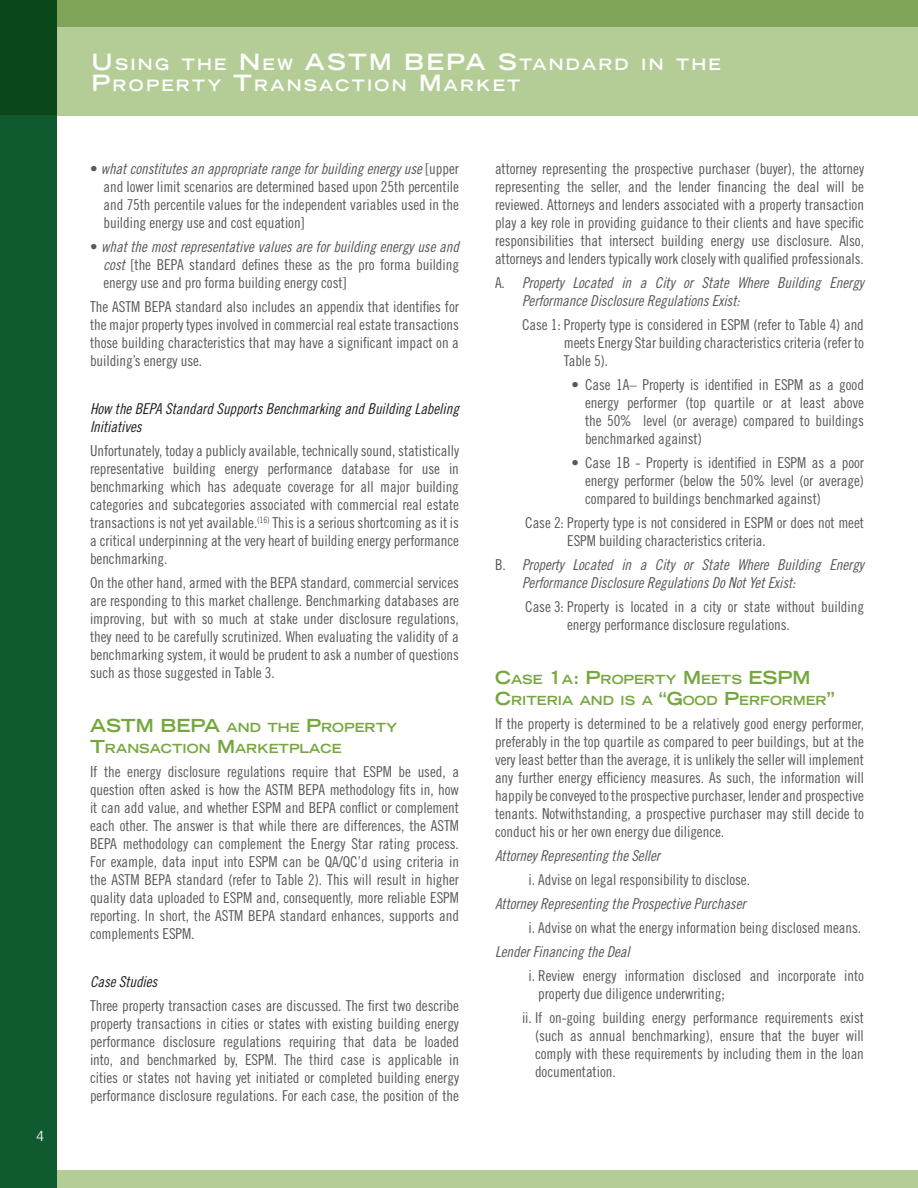
<style>
.page{position:relative;width:918px;height:1188px;background:#fff}
.page>*{position:absolute;margin:0;border:0;box-sizing:border-box;transform-origin:0 0}
.t1{font:700 expanded 22.5px "Trade Gothic LH";color:#fff}
.t2{font:700 expanded 18px "Trade Gothic LH";color:#76a73e}
.t3{font:700 expanded 15.75px/21px "Trade Gothic LH";letter-spacing:.145em;color:#fff}
.t4{font:15px/18px "Trade Gothic Cond Eighteen";letter-spacing:-.005em;color:#57585a;text-align:justify}
.t5{font:15px/18px "Trade Gothic Cond Eighteen Obl";letter-spacing:-.005em;color:#57585a}
.t6{font:15px/18px "Trade Gothic Cond Eighteen Obl";letter-spacing:-.005em;color:#231f20}
.t7{font:300 15px "Swiss";color:#fff}
.t8{font:700 expanded 12.6px/21px "Trade Gothic LH";color:#76a73e}
.s1{font-size:22.5px}
.s2{font-family:"Trade Gothic Cond Eighteen"}
.s3{font-family:"Trade Gothic Cond Eighteen Obl"}
.s4{font-size:18px}
</style>
<div class="page">
<div style="left:0;top:1170px;width:918px;height:18px;background:#b4cc95"></div>
<div style="left:0;top:0;width:918px;height:115px;background:#b4cc95"></div>
<div style="left:0;top:0;width:918px;height:27px;background:#7fa357"></div>
<div style="left:0;top:0;width:57px;height:1188px;background:#0f5a2e"></div>
<div style="left:0;top:0;width:57px;height:115px;background:#0a481a"></div>
<p class="t7" style="left:36px;top:1126px;width:9px">4</p>
<p class="t3" style="left:92px;top:53px;width:279px"><span class="s1">U</span>SING THE <span class="s1">N</span> EW <span class="s1">ASTM</span></p>
<h1 class="t1" style="left:404px;top:47px;width:43px">BEPA</h1>
<p class="t3" style="left:92px;top:53px;width:631px;text-indent:407px"><span class="s1">S</span>TANDARD IN THE<br><span class="s1">P</span>ROPERTY <span class="s1">T</span>RANSACTION <span class="s1">M</span>ARKET</p>
<p class="t5" style="left:90px;top:159px;width:371px"><span class="s2">•</span> what constitutes an appropriate range for building energy use <span class="s2">[upper</span></p>
<p class="t4" style="left:104px;top:177px;width:357px">and lower limit scenarios are determined based upon 25th percentile and 75th percentile values for the independent variables used in the building energy use and cost equation]</p>
<p class="t5" style="left:90px;top:237px;width:371px"><span class="s2">•</span> what the most representative values are for building energy use and</p>
<p class="t4" style="left:104px;top:255px;width:357px"><span class="s3">cost</span> [the BEPA standard defines these as the pro forma building energy use and pro forma building energy cost]</p>
<p class="t4" style="left:90px;top:297px;width:371px">The ASTM BEPA standard also includes an appendix that identifies for the major property types involved in commercial real estate transactions those building characteristics that may have a significant impact on a building’s energy use.</p>
<p class="t6" style="left:90px;top:399px;width:371px">How the BEPA Standard Supports Benchmarking and Building Labeling<br>Initiatives</p>
<p class="t4" style="left:90px;top:441px;width:371px">Unfortunately, today a publicly available, technically sound, statistically representative building energy performance database for use in benchmarking which has adequate coverage for all major building categories and subcategories associated with commercial real estate transactions is not yet available.<sup>(16)</sup> This is a serious shortcoming as it is a critical underpinning at the very heart of building energy performance benchmarking.</p>
<p class="t4" style="left:90px;top:573px;width:371px">On the other hand, armed with the BEPA standard, commercial services are responding to this market challenge. Benchmarking databases are improving, but with so much at stake under disclosure regulations, they need to be carefully scrutinized. When evaluating the validity of a benchmarking system, it would be prudent to ask a number of questions such as those suggested in Table 3.</p>
<p class="t2" style="left:90px;top:714px;width:48px">ASTM</p>
<p class="t2" style="left:160px;top:714px;width:31px">BEPA</p>
<p class="t8" style="left:90px;top:716px;width:309px;text-indent:137px">AND THE <span class="s4">P</span>ROPERTY<br><span class="s4">T</span>RANSACTION <span class="s4">M</span>ARKETPLACE</p>
<p class="t4" style="left:90px;top:762px;width:371px">If the energy disclosure regulations require that ESPM be used, a question often asked is how the ASTM BEPA methodology fits in, how it can add value, and whether ESPM and BEPA conflict or complement each other. The answer is that while there are differences, the ASTM BEPA methodology can complement the Energy Star rating process.<br>For example, data input into ESPM can be QA/QC’d using criteria in the ASTM BEPA standard (refer to Table 2). This will result in higher quality data uploaded to ESPM and, consequently, more reliable ESPM reporting. In short, the ASTM BEPA standard enhances, supports and complements ESPM.</p>
<p class="t6" style="left:90px;top:972px;width:69px">Case Studies</p>
<p class="t4" style="left:90px;top:996px;width:371px">Three property transaction cases are discussed. The first two describe property transactions in cities or states with existing building energy performance disclosure regulations requiring that data be loaded into, and benchmarked by, ESPM. The third case is applicable in cities or states not having yet initiated or completed building energy performance disclosure regulations. For each case, the position of the</p>
<p class="t4" style="left:495px;top:159px;width:371px">attorney representing the prospective purchaser (buyer), the attorney representing the seller, and the lender financing the deal will be reviewed. Attorneys and lenders associated with a property transaction play a key role in providing guidance to their clients and have specific responsibilities that intersect building energy use disclosure. Also, attorneys and lenders typically work closely with qualified professionals.</p>
<p class="t5" style="left:522px;top:273px;width:343px;text-indent:-27px"><span class="s2">A.</span> Property Located in a City or State Where Building Energy<br>Performance Disclosure Regulations Exist:</p>
<p class="t4" style="left:564px;top:315px;width:302px;text-indent:-42px">Case 1: Property type is considered in ESPM (refer to Table 4) and meets Energy Star building characteristics criteria (refer to Table 5).</p>
<p class="t4" style="left:585px;top:375px;width:281px;text-indent:-14px">• Case 1A– Property is identified in ESPM as a good energy performer (top quartile or at least above the 50% level (or average) compared to buildings benchmarked against)</p>
<p class="t4" style="left:585px;top:453px;width:281px;text-indent:-13px">• Case 1B - Property is identified in ESPM as a poor energy performer (below the 50% level (or average) compared to buildings benchmarked against)</p>
<p class="t4" style="left:567px;top:513px;width:298px;text-indent:-42px">Case 2: Property type is not considered in ESPM or does not meet<br>ESPM building characteristics criteria.</p>
<p class="t5" style="left:522px;top:555px;width:343px;text-indent:-27px"><span class="s2">B.</span> Property Located in a City or State Where Building Energy<br>Performance Disclosure Regulations Do Not Yet Exist:</p>
<p class="t4" style="left:567px;top:597px;width:298px;text-indent:-42px">Case 3: Property is located in a city or state without building energy performance disclosure regulations.</p>
<p class="t8" style="left:495px;top:668px;width:341px"><span class="s4">C</span>ASE <span class="s4">1</span>A<span class="s4">: P</span>ROPERTY <span class="s4">M</span> EETS <span class="s4">ESPM<br>C</span>RITERIA AND IS A <span class="s4">“G</span>OOD <span class="s4">P</span>ERFORMER<span class="s4">”</span></p>
<p class="t4" style="left:495px;top:714px;width:371px">If the property is determined to be a relatively good energy performer, preferably in the top quartile as compared to peer buildings, but at the very least better than the average, it is unlikely the seller will implement any further energy efficiency measures. As such, the information will happily be conveyed to the prospective purchaser, lender and prospective tenants. Notwithstanding, a prospective purchaser may still decide to conduct his or her own energy due diligence.</p>
<p class="t5" style="left:495px;top:846px;width:167px">Attorney Representing the Seller</p>
<p class="t4" style="left:529px;top:870px;width:223px">i. Advise on legal responsibility to disclose.</p>
<p class="t5" style="left:495px;top:894px;width:252px">Attorney Representing the Prospective Purchaser</p>
<p class="t4" style="left:529px;top:918px;width:334px">i. Advise on what the energy information being disclosed means.</p>
<p class="t5" style="left:495px;top:942px;width:136px">Lender Financing the Deal</p>
<p class="t4" style="left:538px;top:966px;width:327px;text-indent:-10px">i. Review energy information disclosed and incorporate into property due diligence underwriting;</p>
<p class="t4" style="left:535px;top:1008px;width:330px;text-indent:-13px">ii. If on-going building energy performance requirements exist (such as annual benchmarking), ensure that the buyer will comply with these requirements by including them in the loan documentation.</p>
</div>
